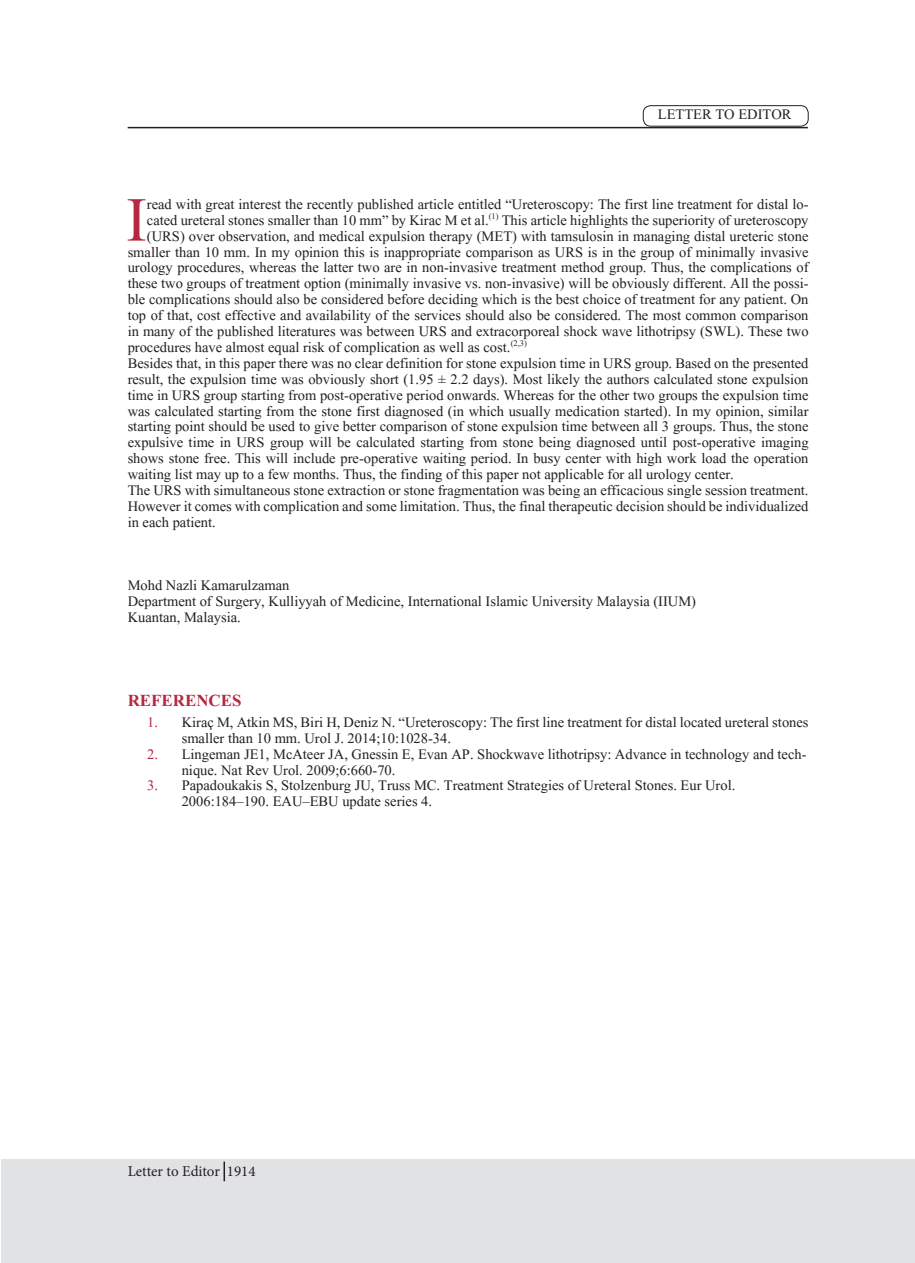
<style>
.page{position:relative;width:915px;height:1263px;background:#fff}
.page>*{position:absolute;margin:0;border:0;box-sizing:border-box;transform-origin:0 0}
.t1{font:77.7px "Aparajita";color:#b62841}
.t2{font:700 21px "Aparajita";color:#b62841}
.t3{font:18px/15.9px "Aparajita";color:#231f20;text-align:justify}
.t4{font:15px "Minion Pro";color:#231f20}
.s1{color:#b62841}
</style>
<div class="page">
<div style="left:1px;top:1159px;width:913px;height:104px;background:#e1e2e4"></div>
<div style="left:642px;top:105px;width:166px;height:22px;border:1px solid #231f20;border-radius:8px"></div>
<hr style="left:128px;top:127px;width:679px;height:1px;background:#231f20">
<hr style="left:223px;top:1161px;width:2px;height:20px;background:#231f20">
<p class="t3" style="left:657px;top:108px;width:135px">LETTER TO EDITOR</p>
<p class="t1" style="left:126px;top:182px;width:22px">I</p>
<p class="t3" style="left:147px;top:198px;width:663px">read with great interest the recently published article entitled “Ureteroscopy: The first line treatment for distal lo-</p>
<p class="t3" style="left:147px;top:214px;width:662px">cated ureteral stones smaller than 10 mm” by Kirac M et al.<sup>(1)</sup> This article highlights the superiority of ureteroscopy</p>
<p class="t3" style="left:147px;top:230px;width:663px">(URS) over observation, and medical expulsion therapy (MET) with tamsulosin in managing distal ureteric stone</p>
<p class="t3" style="left:128px;top:246px;width:682px">smaller than 10 mm. In my opinion this is inappropriate comparison as URS is in the group of minimally invasive</p>
<p class="t3" style="left:128px;top:261px;width:682px">urology procedures, whereas the latter two are in non-invasive treatment method group. Thus, the complications of</p>
<p class="t3" style="left:128px;top:277px;width:682px">these two groups of treatment option (minimally invasive vs. non-invasive) will be obviously different. All the possi-</p>
<p class="t3" style="left:128px;top:293px;width:682px">ble complications should also be considered before deciding which is the best choice of treatment for any patient. On</p>
<p class="t3" style="left:128px;top:309px;width:682px">top of that, cost effective and availability of the services should also be considered. The most common comparison</p>
<p class="t3" style="left:128px;top:325px;width:682px">in many of the published literatures was between URS and extracorporeal shock wave lithotripsy (SWL). These two</p>
<p class="t3" style="left:128px;top:341px;width:400px">procedures have almost equal risk of complication as well as cost.<sup>(2,3)</sup></p>
<p class="t3" style="left:128px;top:357px;width:682px">Besides that, in this paper there was no clear definition for stone expulsion time in URS group. Based on the presented result, the expulsion time was obviously short (1.95 ± 2.2 days). Most likely the authors calculated stone expulsion time in URS group starting from post-operative period onwards. Whereas for the other two groups the expulsion time was calculated starting from the stone first diagnosed (in which usually medication started). In my opinion, similar starting point should be used to give better comparison of stone expulsion time between all 3 groups. Thus, the stone expulsive time in URS group will be calculated starting from stone being diagnosed until post-operative imaging shows stone free. This will include pre-operative waiting period. In busy center with high work load the operation waiting list may up to a few months. Thus, the finding of this paper not applicable for all urology center.</p>
<p class="t3" style="left:128px;top:484px;width:682px">The URS with simultaneous stone extraction or stone fragmentation was being an efficacious single session treatment.<br>However it comes with complication and some limitation. Thus, the final therapeutic decision should be individualized in each patient.</p>
<p class="t3" style="left:128px;top:579px;width:163px">Mohd Nazli Kamarulzaman</p>
<p class="t3" style="left:128px;top:595px;width:569px">Department of Surgery, Kulliyyah of Medicine, International Islamic University Malaysia (IIUM)</p>
<p class="t3" style="left:128px;top:611px;width:115px">Kuantan, Malaysia.</p>
<p class="t2" style="left:128px;top:690px;width:115px">REFERENCES</p>
<p class="t3" style="left:147px;top:716px;width:662px"><span class="s1">1.</span> Kiraç M, Atkin MS, Biri H, Deniz N. “Ureteroscopy: The first line treatment for distal located ureteral stones</p>
<p class="t3" style="left:182px;top:732px;width:271px">smaller than 10 mm. Urol J. 2014;10:1028-34.</p>
<p class="t3" style="left:147px;top:748px;width:660px"><span class="s1">2.</span> Lingeman JE1, McAteer JA, Gnessin E, Evan AP. Shockwave lithotripsy: Advance in technology and tech-</p>
<p class="t3" style="left:182px;top:763px;width:215px">nique. Nat Rev Urol. 2009;6:660-70.</p>
<p class="t3" style="left:147px;top:779px;width:589px"><span class="s1">3.</span> Papadoukakis S, Stolzenburg JU, Truss MC. Treatment Strategies of Ureteral Stones. Eur Urol.</p>
<p class="t3" style="left:182px;top:795px;width:252px">2006:184–190. EAU–EBU update series 4.</p>
<p class="t4" style="left:128px;top:1161px;width:129px">Letter to Editor 1914</p>
</div>
